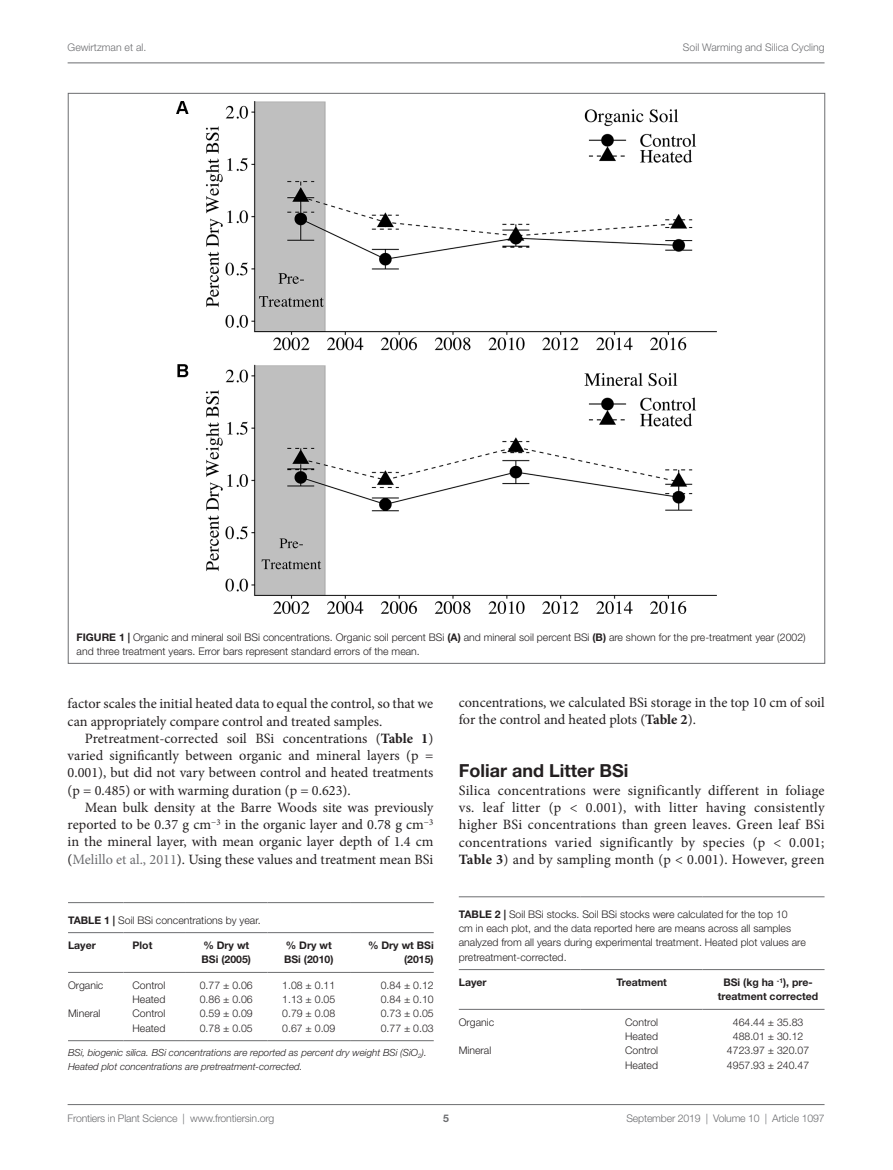
<style>
.page{position:relative;width:893px;height:1170px;background:#fff}
.page>*{position:absolute;margin:0;border:0;box-sizing:border-box;transform-origin:0 0}
._2{font:700 18px "Helvetica Neue LT Std";color:#231f20}
.T{font:14.25px/17.2px "Minion Pro";color:#231f20}
.T1{font:14.25px/17.2px "Minion Pro";letter-spacing:.02em;color:#231f20;text-align:justify}
.TT{font:300 10.5px/14.2px "Helvetica Neue LT Std";color:#231f20}
.TB{font:300 10.5px "Helvetica Neue LT Std";color:#231f20}
.FC{font:300 10.5px/14.2px "Helvetica Neue LT Std";color:#231f20}
.t1{font:300 10.5px "Helvetica Neue LT Std";letter-spacing:-.015em;color:#6c6d70}
.TCH{font:700 10.5px/14.2px "Helvetica Neue LT Std";color:#231f20}
.t2{font:700 10.5px "Helvetica Neue LT Std";color:#6c6d70}
.TFN{font:italic 300 9.75px/14.2px "Helvetica Neue LT Std";color:#231f20}
.s1{font-weight:700}
.s2{color:#6c6d70}
</style>
<div class="page">
<hr style="left:68px;top:63px;width:756px;height:1px;background:#6c6d70">
<hr style="left:68px;top:1104px;width:756px;height:1px;background:#6c6d70">
<hr style="left:459px;top:969px;width:122px;height:1px;background:#6c6d70">
<hr style="left:581px;top:969px;width:122px;height:1px;background:#6c6d70">
<hr style="left:703px;top:969px;width:121px;height:1px;background:#6c6d70">
<hr style="left:459px;top:1009px;width:122px;height:1px;background:#6c6d70">
<hr style="left:581px;top:1009px;width:122px;height:1px;background:#6c6d70">
<hr style="left:703px;top:1009px;width:121px;height:1px;background:#6c6d70">
<hr style="left:459px;top:896px;width:122px;height:1px;background:#6c6d70">
<hr style="left:581px;top:896px;width:122px;height:1px;background:#6c6d70">
<hr style="left:703px;top:896px;width:121px;height:1px;background:#6c6d70">
<img style="left:176px;top:102px;width:540px;height:511px">
<hr style="left:68px;top:902px;width:56px;height:1px;background:#6c6d70">
<hr style="left:124px;top:902px;width:61px;height:1px;background:#6c6d70">
<hr style="left:185px;top:902px;width:83px;height:1px;background:#6c6d70">
<hr style="left:268px;top:902px;width:82px;height:1px;background:#6c6d70">
<hr style="left:350px;top:902px;width:84px;height:1px;background:#6c6d70">
<hr style="left:68px;top:932px;width:56px;height:1px;background:#6c6d70">
<hr style="left:124px;top:932px;width:61px;height:1px;background:#6c6d70">
<hr style="left:185px;top:932px;width:83px;height:1px;background:#6c6d70">
<hr style="left:268px;top:932px;width:82px;height:1px;background:#6c6d70">
<hr style="left:350px;top:932px;width:84px;height:1px;background:#6c6d70">
<hr style="left:68px;top:972px;width:56px;height:1px;background:#6c6d70">
<hr style="left:124px;top:972px;width:61px;height:1px;background:#6c6d70">
<hr style="left:185px;top:972px;width:83px;height:1px;background:#6c6d70">
<hr style="left:268px;top:972px;width:82px;height:1px;background:#6c6d70">
<hr style="left:350px;top:972px;width:84px;height:1px;background:#6c6d70">
<hr style="left:68px;top:1040px;width:56px;height:1px;background:#6c6d70">
<hr style="left:124px;top:1040px;width:61px;height:1px;background:#6c6d70">
<hr style="left:185px;top:1040px;width:83px;height:1px;background:#6c6d70">
<hr style="left:268px;top:1040px;width:82px;height:1px;background:#6c6d70">
<hr style="left:350px;top:1040px;width:84px;height:1px;background:#6c6d70">
<p class="t1" style="left:68px;top:41px;width:80px">Gewirtzman et al.</p>
<p class="t1" style="left:683px;top:41px;width:143px">Soil Warming and Silica Cycling</p>
<p class="FC" style="left:77px;top:629px;width:731px"><span class="s1">FIGURE 1 |</span> Organic and mineral soil BSi concentrations. Organic soil percent BSi <span class="s1">(A)</span> and mineral soil percent BSi <span class="s1">(B)</span> are shown for the pre-treatment year (2002) and three treatment years. Error bars represent standard errors of the mean.</p>
<p class="T" style="left:68px;top:695px;width:367px">factor scales the initial heated data to equal the control, so that we can appropriately compare control and treated samples.</p>
<p class="T" style="left:68px;top:729px;width:367px;text-align:justify;text-indent:17px">Pretreatment-corrected soil BSi concentrations (<span class="s1">Table 1</span>) varied significantly between organic and mineral layers (p = 0.001), but did not vary between control and heated treatments (p = 0.485) or with warming duration (p = 0.623).</p>
<p class="T" style="left:68px;top:798px;width:367px;text-align:justify;text-indent:17px">Mean bulk density at the Barre Woods site was previously reported to be 0.37 g cm<sup>−3</sup> in the organic layer and 0.78 g cm<sup>−3 </sup>in the mineral layer, with mean organic layer depth of 1.4 cm (<span class="s2">Melillo et al., 2011</span>). Using these values and treatment mean BSi</p>
<p class="TT" style="left:68px;top:912px;width:194px"><span class="s1">TABLE 1 |</span> Soil BSi concentrations by year.</p>
<p class="TCH" style="left:68px;top:937px;width:29px">Layer</p>
<p class="TCH" style="left:133px;top:937px;width:21px">Plot</p>
<p class="TCH" style="left:202px;top:937px;width:51px">% Dry wt<br>BSi (2005)</p>
<p class="TCH" style="left:284px;top:937px;width:51px">% Dry wt<br>BSi (2010)</p>
<p class="TCH" style="left:368px;top:937px;width:67px;text-align:right">% Dry wt BSi (2015)</p>
<p class="TB" style="left:68px;top:978px;width:37px">Organic</p>
<p class="TB" style="left:133px;top:978px;width:34px">Control</p>
<p class="TB" style="left:200px;top:978px;width:55px">0.77 ± 0.06</p>
<p class="TB" style="left:282px;top:978px;width:55px">1.08 ± 0.11</p>
<p class="TB" style="left:381px;top:978px;width:55px">0.84 ± 0.12</p>
<p class="TB" style="left:133px;top:992px;width:34px">Heated</p>
<p class="TB" style="left:200px;top:992px;width:55px">0.86 ± 0.06</p>
<p class="TB" style="left:282px;top:992px;width:55px">1.13 ± 0.05</p>
<p class="TB" style="left:381px;top:992px;width:55px">0.84 ± 0.10</p>
<p class="TB" style="left:68px;top:1007px;width:34px">Mineral</p>
<p class="TB" style="left:133px;top:1007px;width:34px">Control</p>
<p class="TB" style="left:200px;top:1007px;width:55px">0.59 ± 0.09</p>
<p class="TB" style="left:282px;top:1007px;width:55px">0.79 ± 0.08</p>
<p class="TB" style="left:381px;top:1007px;width:55px">0.73 ± 0.05</p>
<p class="TB" style="left:133px;top:1021px;width:34px">Heated</p>
<p class="TB" style="left:200px;top:1021px;width:55px">0.78 ± 0.05</p>
<p class="TB" style="left:282px;top:1021px;width:55px">0.67 ± 0.09</p>
<p class="TB" style="left:381px;top:1021px;width:55px">0.77 ± 0.03</p>
<p class="TFN" style="left:68px;top:1045px;width:360px">BSi, biogenic silica. BSi concentrations are reported as percent dry weight BSi (SiO<sub>2</sub>).<br>Heated plot concentrations are pretreatment-corrected.</p>
<p class="T" style="left:459px;top:693px;width:367px">concentrations, we calculated BSi storage in the top 10 cm of soil for the control and heated plots (<span class="s1">Table 2</span>).</p>
<p class="_2" style="left:459px;top:759px;width:171px">Foliar and Litter BSi</p>
<p class="T1" style="left:459px;top:781px;width:367px">Silica concentrations were significantly different in foliage vs. leaf litter (p &lt; 0.001), with litter having consistently higher BSi concentrations than green leaves. Green leaf BSi concentrations varied significantly by species (p &lt; 0.001; <span class="s1">Table 3</span>) and by sampling month (p &lt; 0.001). However, green</p>
<p class="TT" style="left:459px;top:906px;width:348px"><span class="s1">TABLE 2 |</span> Soil BSi stocks. Soil BSi stocks were calculated for the top 10<br>cm in each plot, and the data reported here are means across all samples analyzed from all years during experimental treatment. Heated plot values are pretreatment-corrected.</p>
<p class="TCH" style="left:459px;top:974px;width:29px">Layer</p>
<p class="TCH" style="left:616px;top:974px;width:52px">Treatment</p>
<p class="TCH" style="left:718px;top:974px;width:102px;text-align:center">BSi (kg ha <sup>-1</sup>), pre&shy;treatment corrected</p>
<p class="TB" style="left:459px;top:1015px;width:37px">Organic</p>
<p class="TB" style="left:625px;top:1015px;width:34px">Control</p>
<p class="TB" style="left:733px;top:1015px;width:72px">464.44 ± 35.83</p>
<p class="TB" style="left:625px;top:1029px;width:34px">Heated</p>
<p class="TB" style="left:733px;top:1029px;width:72px">488.01 ± 30.12</p>
<p class="TB" style="left:459px;top:1044px;width:34px">Mineral</p>
<p class="TB" style="left:625px;top:1044px;width:34px">Control</p>
<p class="TB" style="left:727px;top:1044px;width:84px">4723.97 ± 320.07</p>
<p class="TB" style="left:625px;top:1058px;width:34px">Heated</p>
<p class="TB" style="left:727px;top:1058px;width:84px">4957.93 ± 240.47</p>
<p class="t1" style="left:68px;top:1111px;width:208px">Frontiers in Plant Science | www.frontiersin.org</p>
<p class="t2" style="left:443px;top:1111px;width:7px">5</p>
<p class="t1" style="left:626px;top:1111px;width:200px">September 2019 | Volume 10 | Article 1097</p>
</div>
